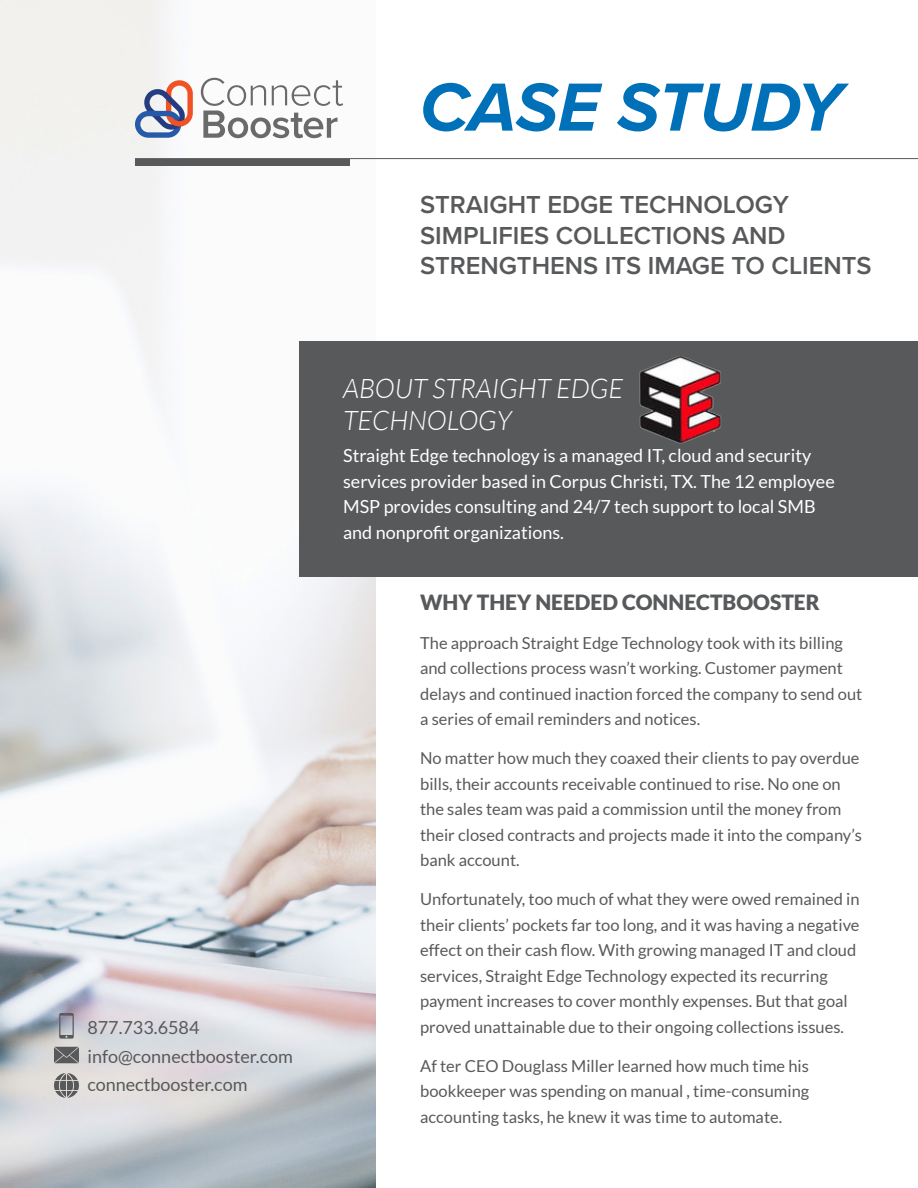
<style>
.page{position:relative;width:918px;height:1188px;background:#fff}
.page>*{position:absolute;margin:0;border:0;box-sizing:border-box;transform-origin:0 0}
.t1{font:italic 700 70.5px "Proxima Nova";letter-spacing:-.005em;color:#0070b9}
.t2{font:italic 300 27px/32.4px "Lato";color:#fff}
.t3{font:600 25.5px/30.6px "Proxima Nova";color:#58595b}
.t4{font:900 21px "Lato";color:#58595b}
.t5{font:18px/25.5px "Lato";color:#fff}
.t6{font:18px/28.5px "Lato";color:#58595b}
.t7{font:16.5px/25.5px "Lato";color:#58595b}
</style>
<div class="page">
<img style="left:0;top:0;width:376px;height:1188px">
<svg style="left:135px;top:80px;width:58px;height:58px"></svg>
<svg style="left:201px;top:78px;width:142px;height:60px"></svg>
<hr style="left:135px;top:158px;width:783px;height:1px;background:#58595b">
<div style="left:135px;top:159px;width:215px;height:7px;background:#58595b"></div>
<div style="left:299px;top:341px;width:619px;height:236px;background:#58595b"></div>
<img style="left:639px;top:356px;width:83px;height:88px">
<svg style="left:54px;top:1047px;width:25px;height:16px"></svg>
<svg style="left:54px;top:1073px;width:25px;height:25px"></svg>
<svg style="left:59px;top:1013px;width:15px;height:26px"></svg>
<p class="t6" style="left:87px;top:1013px;width:207px">877.733.6584 info@connectbooster.com connectbooster.com</p>
<h1 class="t1" style="left:420px;top:55px;width:424px">CASE STUDY</h1>
<h3 class="t3" style="left:420px;top:189px;width:453px">STRAIGHT EDGE TECHNOLOGY<br>SIMPLIFIES COLLECTIONS AND<br>STRENGTHENS ITS IMAGE TO CLIENTS</h3>
<h2 class="t2" style="left:343px;top:373px;width:281px">ABOUT STRAIGHT EDGE<br>TECHNOLOGY</h2>
<p class="t5" style="left:343px;top:443px;width:493px">Straight Edge technology is a managed IT, cloud and security services provider based in Corpus Christi, TX. The 12 employee MSP provides consulting and 24/7 tech support to local SMB and nonprofit organizations.</p>
<p class="t4" style="left:420px;top:590px;width:401px">WHY THEY NEEDED CONNECTBOOSTER</p>
<p class="t7" style="left:420px;top:630px;width:444px">The approach Straight Edge Technology took with its billing and collections process wasn’t working. Customer payment delays and continued inaction forced the company to send out a series of email reminders and notices.</p>
<p class="t7" style="left:420px;top:746px;width:443px">No matter how much they coaxed their clients to pay overdue bills, their accounts receivable continued to rise. No one on the sales team was paid a commission until the money from their closed contracts and projects made it into the company’s bank account.</p>
<p class="t7" style="left:420px;top:887px;width:441px">Unfortunately, too much of what they were owed remained in their clients’ pockets far too long, and it was having a negative effect on their cash flow. With growing managed IT and cloud services, Straight Edge Technology expected its recurring payment increases to cover monthly expenses. But that goal proved unattainable due to their ongoing collections issues.</p>
<p class="t7" style="left:420px;top:1053px;width:391px;text-align:justify">Af ter CEO Douglass Miller learned how much time his bookkeeper was spending on manual , time-consuming accounting tasks, he knew it was time to automate.</p>
</div>
